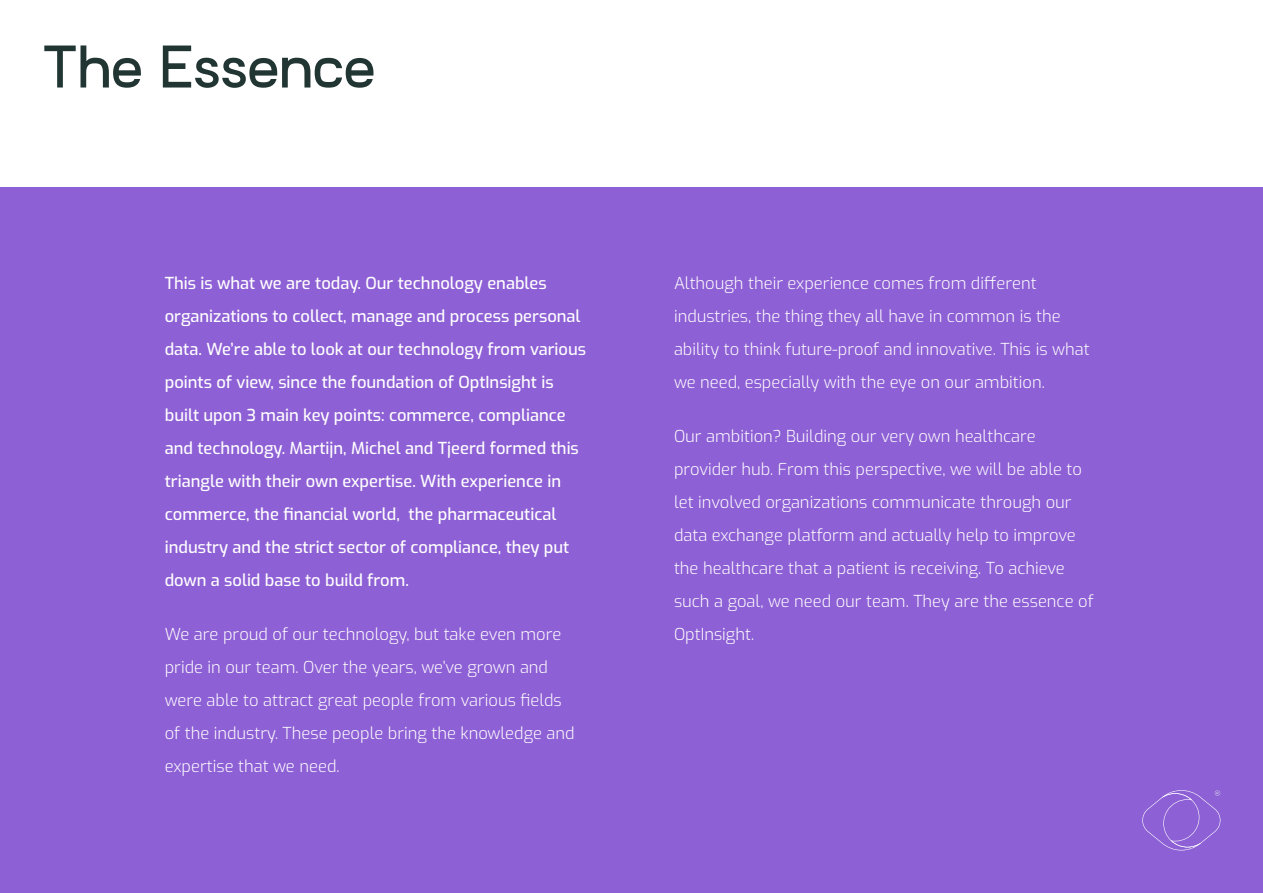
<style>
.page{position:relative;width:1263px;height:893px;background:#fff}
.page>*{position:absolute;margin:0;border:0;box-sizing:border-box;transform-origin:0 0}
.t1{font:60px "SK Concretica";color:#213533}
.t2{font:300 16.5px/33px "Exo";color:#fff}
.t3{font:500 16.5px/33px "Exo";color:#fff}
</style>
<div class="page">
<div style="left:0;top:187px;width:1263px;height:706px;background:#8e60d5"></div>
<svg style="left:1142px;top:790px;width:78px;height:60px"></svg>
<h1 class="t1" style="left:43px;top:21px;width:334px">The Essence</h1>
<p class="t3" style="left:165px;top:265px;width:423px">This is what we are today. Our technology enables organizations to collect, manage and process personal data. We’re able to look at our technology from various points of view, since the foundation of OptInsight is built upon 3 main key points: commerce, compliance and technology. Martijn, Michel and Tjeerd formed this triangle with their own expertise. With experience in commerce, the financial world, the pharmaceutical industry and the strict sector of compliance, they put down a solid base to build from.</p>
<p class="t2" style="left:165px;top:617px;width:411px">We are proud of our technology, but take even more pride in our team. Over the years, we’ve grown and were able to attract great people from various fields of the industry. These people bring the knowledge and expertise that we need.</p>
<p class="t2" style="left:674px;top:265px;width:417px">Although their experience comes from different industries, the thing they all have in common is the ability to think future-proof and innovative. This is what we need, especially with the eye on our ambition.</p>
<p class="t2" style="left:674px;top:419px;width:421px">Our ambition? Building our very own healthcare provider hub. From this perspective, we will be able to let involved organizations communicate through our data exchange platform and actually help to improve the healthcare that a patient is receiving. To achieve such a goal, we need our team. They are the essence of OptInsight.</p>
</div>
